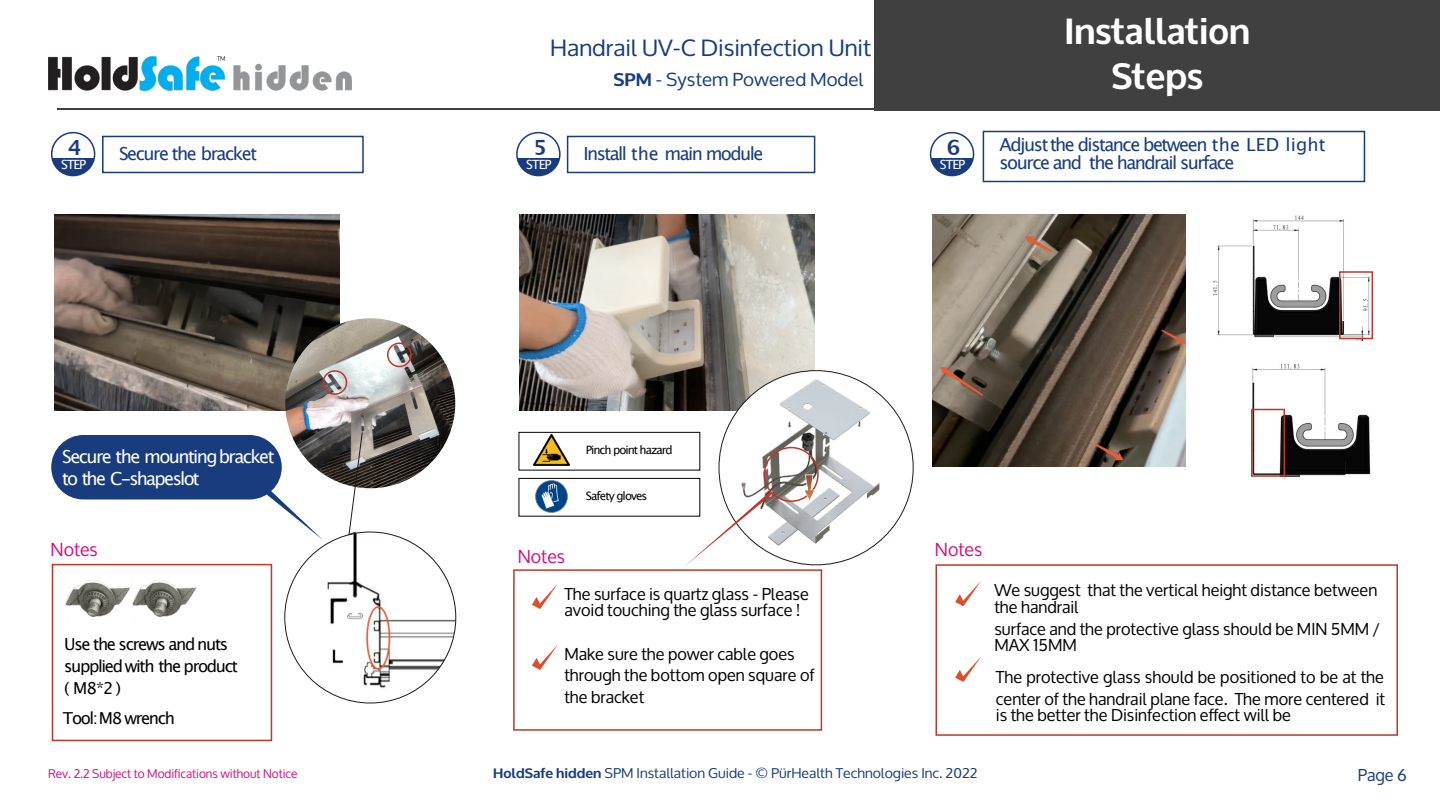
<style>
.page{position:relative;width:1440px;height:810px;background:#fff}
.page>*{position:absolute;margin:0;border:0;box-sizing:border-box;transform-origin:0 0}
.t1{font:700 36px/45px "Oxygen";color:#fff;text-align:center}
.t2{font:22.5px "Oxygen";color:#183c7e;scale:1.05 1}
.t3{font:700 21px "Lucida Grande";color:#183c7e}
.t4{font:18px/18px "Lucida Grande";letter-spacing:-.08em;color:#183c7e}
.t5{font:18px/21.6px "Lucida Grande";letter-spacing:-.085em;color:#fff}
.t6{font:18px "Oxygen";color:#183c7e;scale:1.05 1}
.t7{font:18px "Oxygen";color:#d40f7d}
.t8{font:16.5px/16.5px "Oxygen";color:#000}
.t9{font:16.5px/21.6px "Lucida Grande";letter-spacing:-.085em;color:#000}
.t10{font:16.5px "Oxygen";color:#183c7e}
.t11{font:13.5px "Oxygen";color:#183c7e;scale:1.05 1}
.t12{font:12.75px "Lucida Grande";letter-spacing:-.095em;color:#fff}
.t13{font:12px "Oxygen";color:#d40f7d}
.t14{font:11.55px "Lucida Grande";letter-spacing:-.09em;color:#000}
.s1{font-weight:700}
</style>
<div class="page">
<img style="left:49px;top:56px;width:303px;height:35px">
<div style="left:874px;top:0;width:566px;height:110px;background:#404040"></div>
<div style="left:51px;top:435px;width:231px;height:65px;background:#183c7e;border-radius:32px"></div>
<img style="left:933px;top:214px;width:252px;height:253px">
<div style="left:102px;top:136px;width:262px;height:37px;border:2px solid #183c7e"></div>
<div style="left:567px;top:136px;width:248px;height:37px;border:2px solid #183c7e"></div>
<div style="left:983px;top:131px;width:382px;height:51px;border:2px solid #183c7e"></div>
<img style="left:311px;top:532px;width:145px;height:162px">
<img style="left:54px;top:214px;width:286px;height:196px">
<img style="left:285px;top:318px;width:170px;height:170px;border-radius:50%">
<div style="left:387px;top:343px;width:25px;height:24px;border:2px solid #bf372b;border-radius:50%"></div>
<div style="left:323px;top:370px;width:24px;height:25px;border:2px solid #bf372b;border-radius:50%"></div>
<img style="left:520px;top:214px;width:294px;height:196px">
<svg style="left:260px;top:480px;width:63px;height:60px"></svg>
<img style="left:1212px;top:215px;width:161px;height:127px">
<img style="left:1251px;top:363px;width:120px;height:115px">
<div style="left:51px;top:132px;width:44px;height:44px;border:2px solid #183c7e;border-radius:50%"></div>
<svg style="left:52px;top:158px;width:43px;height:18px"></svg>
<div style="left:930px;top:132px;width:44px;height:44px;border:2px solid #183c7e;border-radius:50%"></div>
<svg style="left:931px;top:158px;width:43px;height:18px"></svg>
<div style="left:516px;top:132px;width:45px;height:44px;border:2px solid #183c7e;border-radius:50%"></div>
<svg style="left:517px;top:158px;width:43px;height:18px"></svg>
<div style="left:719px;top:371px;width:194px;height:194px;background:#fff;border-radius:50%"></div>
<img style="left:741px;top:379px;width:138px;height:166px">
<svg style="left:955px;top:581px;width:26px;height:25px"></svg>
<svg style="left:955px;top:656px;width:26px;height:26px"></svg>
<div style="left:936px;top:564px;width:462px;height:172px;border:2px solid #bf372b"></div>
<svg style="left:532px;top:583px;width:26px;height:26px"></svg>
<svg style="left:532px;top:644px;width:26px;height:26px"></svg>
<div style="left:513px;top:569px;width:309px;height:162px;border:2px solid #bf372b"></div>
<div style="left:52px;top:564px;width:220px;height:177px;border:2px solid #bf372b"></div>
<img style="left:65px;top:580px;width:63px;height:41px">
<img style="left:128px;top:580px;width:69px;height:41px">
<svg style="left:683px;top:446px;width:136px;height:121px"></svg>
<div style="left:1251px;top:409px;width:34px;height:68px;border:2px solid #bf372b"></div>
<div style="left:1339px;top:271px;width:34px;height:68px;border:2px solid #bf372b"></div>
<div style="left:519px;top:432px;width:181px;height:38px;border:1px solid #000"></div>
<div style="left:519px;top:478px;width:181px;height:39px;border:1px solid #000"></div>
<svg style="left:348px;top:432px;width:15px;height:104px"></svg>
<hr style="left:57px;top:108px;width:824px;height:2px;background:#404040">
<img style="left:534px;top:435px;width:35px;height:31px">
<img style="left:535px;top:480px;width:32px;height:32px">
<p class="t3" style="left:68px;top:139px;width:15px">4</p>
<p class="t12" style="left:61px;top:159px;width:27px">STEP</p>
<h2 class="t2" style="left:550px;top:28px;width:307px">Handrail UV-C Disinfection Unit</h2>
<p class="t6" style="left:613px;top:64px;width:240px"><span class="s1">SPM</span> - System Powered Model</p>
<h1 class="t1" style="left:1064px;top:5px;width:187px">Installation<br>Steps</h1>
<p class="t4" style="left:119px;top:146px;width:140px">Secure the bracket</p>
<p class="t4" style="left:584px;top:146px;width:182px">Install the main module</p>
<p class="t4" style="left:999px;top:137px;width:328px">Adjust the distance between the LED light source and the handrail surface</p>
<p class="t3" style="left:947px;top:139px;width:15px">6</p>
<p class="t12" style="left:940px;top:159px;width:27px">STEP</p>
<p class="t3" style="left:533px;top:139px;width:15px">5</p>
<p class="t12" style="left:526px;top:159px;width:27px">STEP</p>
<p class="t5" style="left:62px;top:447px;width:214px">Secure the mountingbracket to the C-shapeslot</p>
<p class="t7" style="left:51px;top:534px;width:49px">Notes</p>
<p class="t9" style="left:64px;top:635px;width:175px">Use the screws and nuts supplied with the product ( M8*2 )</p>
<p class="t9" style="left:63px;top:709px;width:114px">Tool:M8 wrench</p>
<p class="t14" style="left:586px;top:445px;width:88px">Pinch point hazard</p>
<p class="t7" style="left:518px;top:540px;width:49px">Notes</p>
<p class="t14" style="left:586px;top:491px;width:63px">Safety gloves</p>
<p class="t8" style="left:564px;top:584px;width:246px">The surface is quartz glass - Please avoid touching the glass surface !</p>
<p class="t8" style="left:564px;top:641px;width:252px;line-height:21.6px">Make sure the power cable goes through the bottom open square of the bracket</p>
<p class="t7" style="left:935px;top:534px;width:49px">Notes</p>
<p class="t8" style="left:994px;top:581px;width:384px">We suggest that the vertical height distance between the handrail</p>
<p class="t8" style="left:994px;top:619px;width:387px">surface and the protective glass should be MIN 5MM /<br>MAX 15MM</p>
<p class="t8" style="left:996px;top:665px;width:391px;line-height:21.6px">The protective glass should be positioned to be at the center of the handrail plane face. The more centered it</p>
<p class="t8" style="left:996px;top:706px;width:297px">is the better the Disinfection effect will be</p>
<p class="t13" style="left:48px;top:763px;width:251px">Rev. 2.2 Subject to Modifications without Notice</p>
<p class="t11" style="left:493px;top:761px;width:463px"><span class="s1">HoldSafe hidden</span> SPM Installation Guide - © PürHealth Technologies Inc. 2022</p>
<p class="t10" style="left:1358px;top:761px;width:50px">Page 6</p>
</div>
